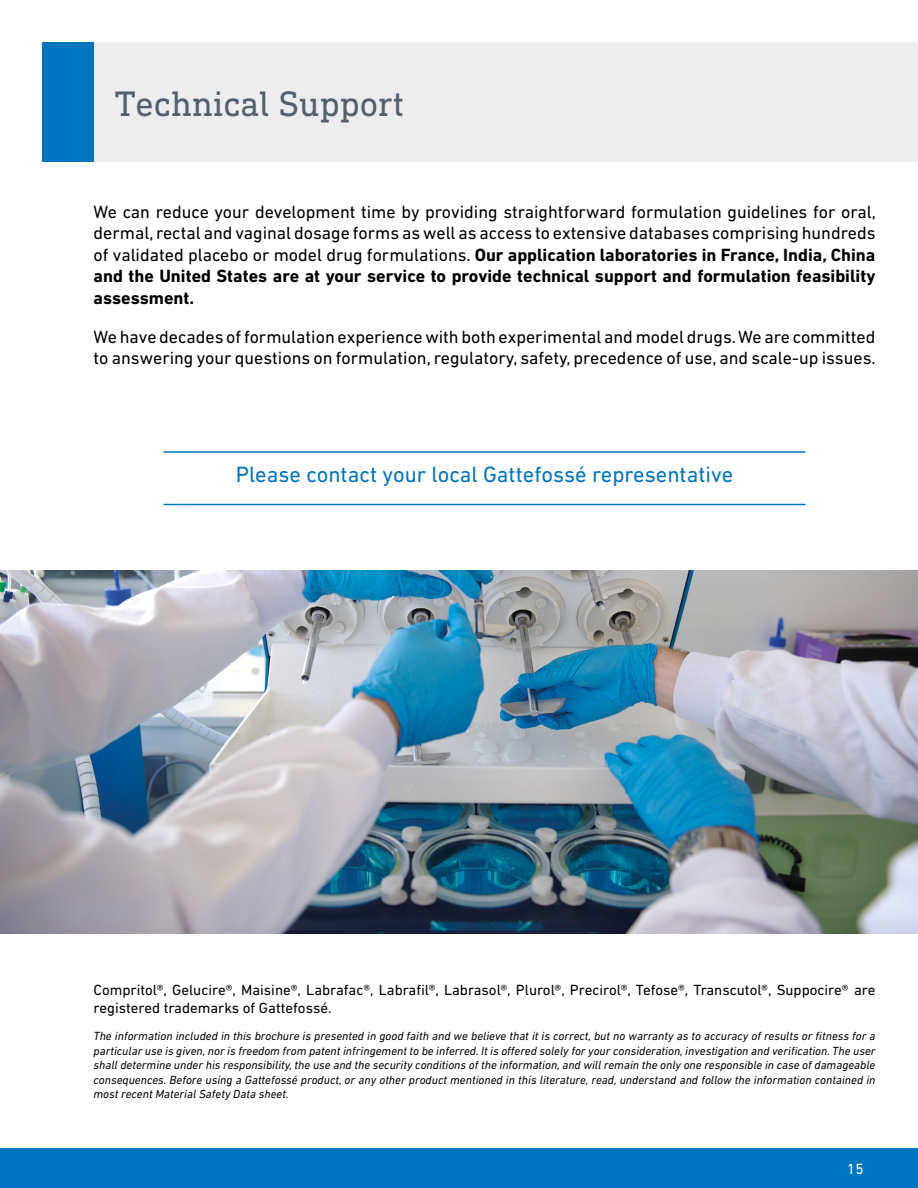
<style>
.page{position:relative;width:918px;height:1188px;background:#fff}
.page>*{position:absolute;margin:0;border:0;box-sizing:border-box;transform-origin:0 0}
.t1{font:36px "DIN Next Slab Pro";color:#54616c}
.t2{font:22.5px "DIN Next LT Pro";color:#0075bf}
.t3{font:18px/21.6px "DIN Next LT Pro";color:#000;text-align:justify}
.t4{font:15px/18px "DIN Next LT Pro";color:#000}
.t5{font:15px "DIN Next LT Pro";color:#fff}
.t6{font:italic 12px/14.4px "DIN Next LT Pro";color:#000;text-align:justify}
.s1{font-weight:700}
</style>
<div class="page">
<img style="left:0;top:570px;width:918px;height:364px">
<div style="left:0;top:1148px;width:918px;height:40px;background:#0075bf"></div>
<div style="left:94px;top:43px;width:824px;height:119px;background:#ededed"></div>
<div style="left:43px;top:43px;width:51px;height:119px;background:#0075bf"></div>
<hr style="left:163px;top:451px;width:643px;height:2px;background:#0075bf">
<hr style="left:163px;top:504px;width:643px;height:1px;background:#0075bf">
<h1 class="t1" style="left:115px;top:83px;width:291px">Technical Support</h1>
<p class="t3" style="left:94px;top:200px;width:784px">We can reduce your development time by providing straightforward formulation guidelines for oral, dermal, rectal and vaginal dosage forms as well as access to extensive databases comprising hundreds of validated placebo or model drug formulations. <span class="s1">Our application laboratories in France, India, China and the United States are at your service to provide technical support and formulation feasibility assessment.</span></p>
<h3 class="t3" style="left:94px;top:325px;width:784px">We have decades of formulation experience with both experimental and model drugs. We are committed to answering your questions on formulation, regulatory, safety, precedence of use, and scale-up issues.</h3>
<h2 class="t2" style="left:236px;top:462px;width:499px">Please contact your local Gattefossé representative</h2>
<p class="t4" style="left:94px;top:981px;width:783px">Compritol®, Gelucire®, Maisine®, Labrafac®, Labrafil®, Labrasol®, Plurol®, Precirol®, Tefose®, Transcutol®, Suppocire® are registered trademarks of Gattefossé.</p>
<p class="t6" style="left:94px;top:1029px;width:784px">The information included in this brochure is presented in good faith and we believe that it is correct, but no warranty as to accuracy of results or fitness for a particular use is given, nor is freedom from patent infringement to be inferred. It is offered solely for your consideration, investigation and verification. The user shall determine under his responsibility, the use and the security conditions of the information, and will remain the only one responsible in case of damageable consequences. Before using a Gattefossé product, or any other product mentioned in this literature, read, understand and follow the information contained in most recent Material Safety Data sheet.</p>
<p class="t5" style="left:847px;top:1161px;width:18px">15</p>
</div>
